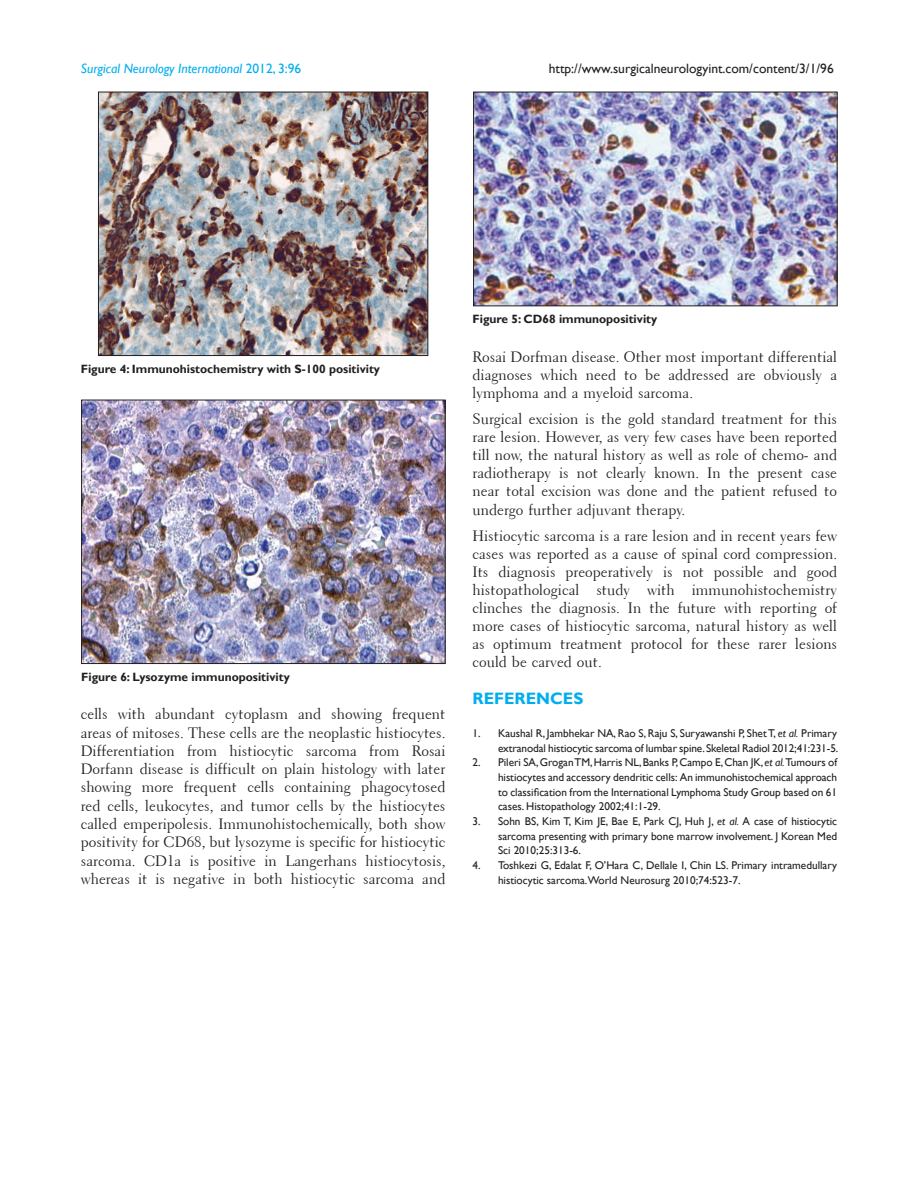
<style>
.page{position:relative;width:918px;height:1188px;background:#fff}
.page>*{position:absolute;margin:0;border:0;box-sizing:border-box;transform-origin:0 0}
.t1{font:700 16.5px "Gill Sans";color:#00aeef}
.TX{font:15px/18px "Transitional 521 BT Roman A";color:#231f20;text-align:justify}
.t2{font:13.5px "Gill Sans";color:#231f20}
.t3{font:italic 13.5px "Gill Sans";color:#00aeef}
.FGC{font:700 12px "Gill Sans";color:#231f20}
.t4{font:11.25px/14.7px "Gill Sans";color:#231f20;text-align:justify}
.s1{font-style:normal}
.s2{font-style:italic}
</style>
<div class="page">
<img style="left:100px;top:94px;width:326px;height:260px">
<div style="left:98px;top:92px;width:330px;height:264px;border:1px solid #231f20"></div>
<img style="left:475px;top:94px;width:360px;height:210px">
<div style="left:473px;top:92px;width:364px;height:214px;border:1px solid #231f20"></div>
<img style="left:83px;top:402px;width:360px;height:260px">
<div style="left:81px;top:400px;width:364px;height:264px;border:1px solid #231f20"></div>
<p class="t3" style="left:81px;top:61px;width:222px">Surgical Neurology International <span class="s1">2012, 3:96</span></p>
<p class="t2" style="left:549px;top:61px;width:287px">http://www.surgicalneurologyint.com/content/3/1/96</p>
<p class="FGC" style="left:81px;top:362px;width:301px">Figure 4: Immunohistochemistry with S-100 positivity</p>
<p class="FGC" style="left:81px;top:670px;width:210px">Figure 6: Lysozyme immunopositivity</p>
<p class="TX" style="left:81px;top:705px;width:366px">cells with abundant cytoplasm and showing frequent areas of mitoses. These cells are the neoplastic histiocytes.<br>Differentiation from histiocytic sarcoma from Rosai Dorfann disease is difficult on plain histology with later showing more frequent cells containing phagocytosed red cells, leukocytes, and tumor cells by the histiocytes called emperipolesis. Immunohistochemically, both show positivity for CD68, but lysozyme is specific for histiocytic sarcoma. CD1a is positive in Langerhans histiocytosis, whereas it is negative in both histiocytic sarcoma and</p>
<p class="FGC" style="left:472px;top:312px;width:186px">Figure 5: CD68 immunopositivity</p>
<p class="TX" style="left:472px;top:348px;width:366px">Rosai Dorfman disease. Other most important differential diagnoses which need to be addressed are obviously a lymphoma and a myeloid sarcoma.</p>
<p class="TX" style="left:472px;top:410px;width:366px">Surgical excision is the gold standard treatment for this rare lesion. However, as very few cases have been reported till now, the natural history as well as role of chemo- and radiotherapy is not clearly known. In the present case near total excision was done and the patient refused to undergo further adjuvant therapy.</p>
<p class="TX" style="left:472px;top:527px;width:366px">Histiocytic sarcoma is a rare lesion and in recent years few cases was reported as a cause of spinal cord compression.<br>Its diagnosis preoperatively is not possible and good histopathological study with immunohistochemistry clinches the diagnosis. In the future with reporting of more cases of histiocytic sarcoma, natural history as well as optimum treatment protocol for these rarer lesions could be carved out.</p>
<h1 class="t1" style="left:472px;top:689px;width:112px">REFERENCES</h1>
<p class="t4" style="left:472px;top:726px;width:367px;text-align:right">1. Kaushal R, Jambhekar NA, Rao S, Raju S, Suryawanshi P, Shet T, <span class="s2">et al.</span> Primary extranodal histiocytic sarcoma of lumbar spine. Skeletal Radiol 2012;41:231-5.</p>
<p class="t4" style="left:498px;top:755px;width:341px;text-indent:-26px">2. Pileri SA, Grogan TM, Harris NL, Banks P, Campo E, Chan JK, <span class="s2">et al.</span> Tumours of histiocytes and accessory dendritic cells: An immunohistochemical approach to classification from the International Lymphoma Study Group based on 61 cases. Histopathology 2002;41:1-29.</p>
<p class="t4" style="left:498px;top:814px;width:341px;text-indent:-26px">3. Sohn BS, Kim T, Kim JE, Bae E, Park CJ, Huh J, <span class="s2">et al.</span> A case of histiocytic sarcoma presenting with primary bone marrow involvement. J Korean Med Sci 2010;25:313-6.</p>
<p class="t4" style="left:498px;top:858px;width:341px;text-indent:-26px">4. Toshkezi G, Edalat F, O’Hara C, Dellale I, Chin LS. Primary intramedullary histiocytic sarcoma.World Neurosurg 2010;74:523-7.</p>
</div>
